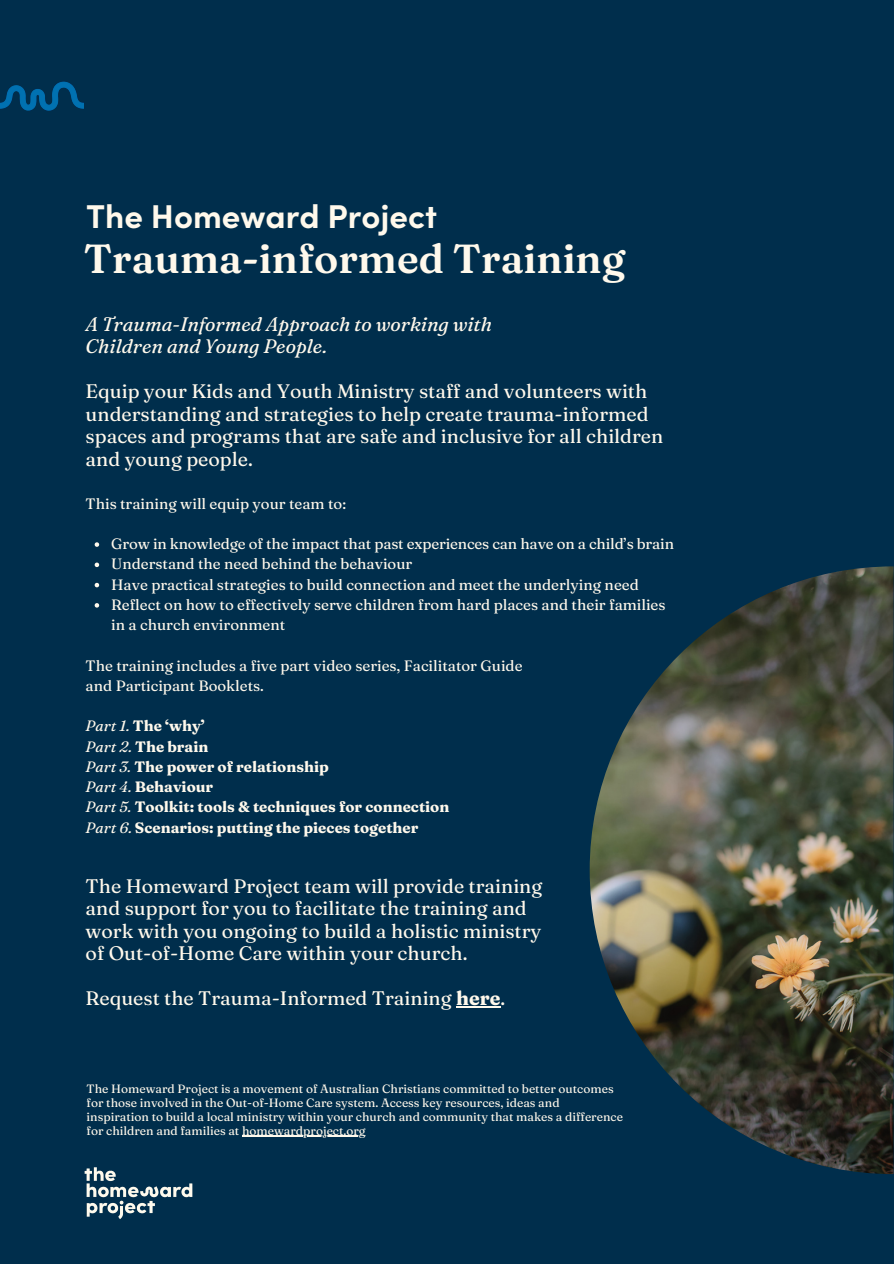
<style>
.page{position:relative;width:894px;height:1264px;background:#fff}
.page>*{position:absolute;margin:0;border:0;box-sizing:border-box;transform-origin:0 0}
.t1{font:600 40.5px "Fraunces 9 pt";color:#fff9ec}
.t2{font:700 33px "Sofia Pro";color:#fff9ec}
.t3{font:19.5px/22.5px "Fraunces 9 pt";color:#fff9ec}
.t4{font:italic 19.5px/22.5px "Fraunces 9 pt";color:#fff9ec}
.t5{font:15px/20.2px "Fraunces 9 pt";color:#fff9ec}
.t6{font:700 15px/20.2px "Fraunces 9 pt";color:#fff9ec}
.t7{font:12px/14px "Fraunces 9 pt";color:#fff9ec}
.s1{font-weight:400;font-style:italic}
.s2{font-weight:700}
</style>
<div class="page">
<div style="left:0;top:0;width:893px;height:1263px;background:#002e4c"></div>
<img style="left:0;top:81px;width:83px;height:30px">
<img style="left:84px;top:1167px;width:109px;height:52px">
<img style="left:589px;top:566px;width:304px;height:608px">
<svg style="left:95px;top:542px;width:4px;height:5px"></svg>
<svg style="left:95px;top:562px;width:4px;height:5px"></svg>
<svg style="left:95px;top:583px;width:4px;height:4px"></svg>
<svg style="left:95px;top:603px;width:4px;height:4px"></svg>
<hr style="left:456px;top:1006px;width:44px;height:1px;background:#fff9ec">
<hr style="left:242px;top:1135px;width:123px;height:1px;background:#fff9ec">
<h2 class="t2" style="left:87px;top:204px;width:352px">The Homeward Project</h2>
<h1 class="t1" style="left:84px;top:233px;width:542px">Trauma-informed Training</h1>
<h3 class="t4" style="left:86px;top:312px;width:408px">A Trauma-Informed Approach to working with<br>Children and Young People.</h3>
<h3 class="t3" style="left:86px;top:380px;width:579px">Equip your Kids and Youth Ministry staff and volunteers with understanding and strategies to help create trauma-informed spaces and programs that are safe and inclusive for all children and young people.</h3>
<h4 class="t5" style="left:86px;top:493px;width:262px">This training will equip your team to:</h4>
<p class="t5" style="left:111px;top:533px;width:564px">Grow in knowledge of the impact that past experiences can have on a child’s brain</p>
<p class="t5" style="left:111px;top:554px;width:302px">Understand the need behind the behaviour</p>
<p class="t5" style="left:111px;top:574px;width:529px">Have practical strategies to build connection and meet the underlying need</p>
<p class="t5" style="left:111px;top:594px;width:555px">Reflect on how to effectively serve children from hard places and their families in a church environment</p>
<h4 class="t5" style="left:86px;top:655px;width:438px">The training includes a five part video series, Facilitator Guide and Participant Booklets.</h4>
<h4 class="t6" style="left:86px;top:716px;width:365px"><span class="s1">Part 1.</span> The ‘why’<br><span class="s1">Part 2.</span> The brain<br><span class="s1">Part 3.</span> The power of relationship<br><span class="s1">Part 4.</span> Behaviour<br><span class="s1">Part 5.</span> Toolkit: tools &amp; techniques for connection</h4>
<p class="t6" style="left:86px;top:817px;width:334px"><span class="s1">Part 6.</span> Scenarios: putting the pieces together</p>
<h3 class="t3" style="left:86px;top:874px;width:458px">The Homeward Project team will provide training and support for you to facilitate the training and work with you ongoing to build a holistic ministry of Out-of-Home Care within your church.</h3>
<h3 class="t3" style="left:86px;top:986px;width:421px">Request the Trauma-Informed Training <span class="s2">here</span>.</h3>
<p class="t7" style="left:87px;top:1081px;width:537px">The Homeward Project is a movement of Australian Christians committed to better outcomes for those involved in the Out-of-Home Care system. Access key resources, ideas and inspiration to build a local ministry within your church and community that makes a difference for children and families at homewardproject.org</p>
</div>
